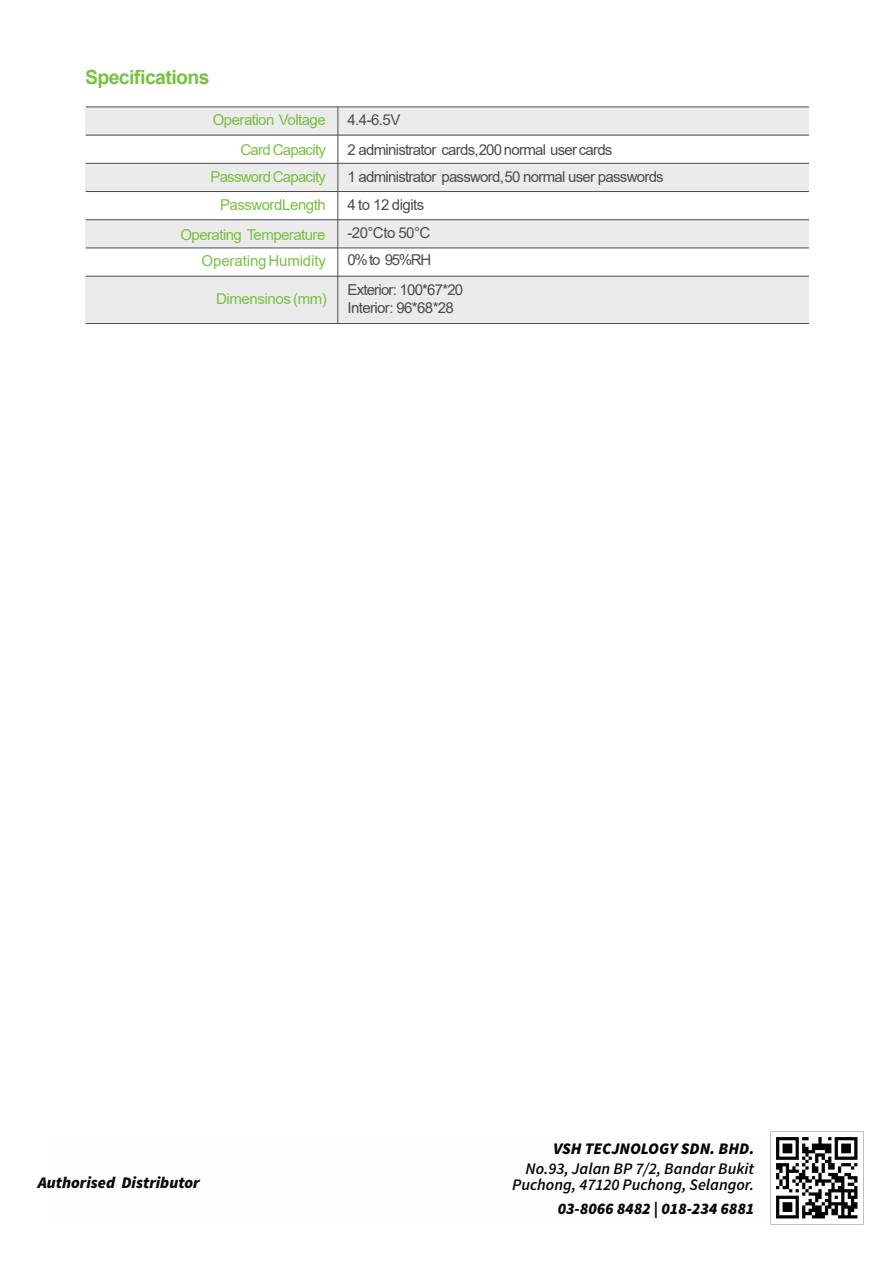
<style>
.page{position:relative;width:894px;height:1263px;background:#fff}
.page>*{position:absolute;margin:0;border:0;box-sizing:border-box;transform-origin:0 0}
.t1{font:700 19.5px "Arial";letter-spacing:-.035em;color:#79c142}
.t2{font:italic 600 16.2px/16.2px "Source Sans Pro";color:#060403;text-align:right}
.t3{font:italic 900 16.2px "Source Sans Pro";color:#060403}
.t4{font:italic 900 16.2px "Source Sans Pro";color:#0d0706}
.t5{font:15px/30px "Arial";letter-spacing:-.05em;color:#494d51}
.t6{font:15px "Arial";letter-spacing:-.035em;color:#79c142}
.t7{font:15px "Arial";letter-spacing:-.01em;color:#79c142}
</style>
<div class="page">
<div style="left:85px;top:107px;width:723px;height:28px;background:#ebebeb"></div>
<div style="left:85px;top:163px;width:723px;height:29px;background:#ebebeb"></div>
<hr style="left:337px;top:107px;width:1px;height:85px;background:#494d51">
<div style="left:85px;top:220px;width:723px;height:28px;background:#ebebeb"></div>
<div style="left:85px;top:276px;width:723px;height:47px;background:#ebebeb"></div>
<hr style="left:337px;top:192px;width:1px;height:132px;background:#494d51">
<hr style="left:86px;top:276px;width:722px;height:1px;background:#494d51">
<hr style="left:86px;top:248px;width:722px;height:1px;background:#494d51">
<hr style="left:86px;top:323px;width:722px;height:1px;background:#494d51">
<hr style="left:86px;top:219px;width:722px;height:1px;background:#494d51">
<hr style="left:86px;top:191px;width:722px;height:1px;background:#494d51">
<hr style="left:86px;top:163px;width:722px;height:1px;background:#494d51">
<hr style="left:86px;top:135px;width:722px;height:1px;background:#494d51">
<hr style="left:86px;top:107px;width:722px;height:1px;background:#494d51">
<img style="left:770px;top:1131px;width:92px;height:94px">
<h1 class="t1" style="left:85px;top:69px;width:126px">Specifications</h1>
<p class="t6" style="left:213px;top:114px;width:114px">Operation Voltage</p>
<p class="t5" style="left:347px;top:106px;width:54px">4.4-6.5V</p>
<p class="t6" style="left:240px;top:144px;width:87px">Card Capacity</p>
<p class="t5" style="left:347px;top:136px;width:266px">2 administrator cards,200 normal usercards</p>
<p class="t6" style="left:210px;top:171px;width:117px">PasswordCapacity</p>
<p class="t5" style="left:347px;top:163px;width:318px">1 administrator password,50 normal user passwords</p>
<p class="t6" style="left:220px;top:199px;width:107px">PasswordLength</p>
<p class="t5" style="left:347px;top:191px;width:78px">4 to 12 digits</p>
<p class="t6" style="left:180px;top:229px;width:146px">Operating Temperature</p>
<p class="t5" style="left:347px;top:219px;width:84px">-20°Cto 50°C</p>
<p class="t7" style="left:201px;top:256px;width:126px">OperatingHumidity</p>
<p class="t6" style="left:216px;top:293px;width:112px">Dimensinos (mm)</p>
<p class="t5" style="left:347px;top:246px;width:117px">0% to 95%RH<br>Exterior: 100*67*20</p>
<p class="t5" style="left:347px;top:294px;width:108px">Interior: 96*68*28</p>
<p class="t4" style="left:38px;top:1176px;width:163px">Authorised Distributor</p>
<p class="t3" style="left:553px;top:1142px;width:203px">VSH TECJNOLOGY SDN. BHD.</p>
<p class="t2" style="left:512px;top:1161px;width:243px">No.93, Jalan BP 7/2, Bandar Bukit<br>Puchong, 47120 Puchong, Selangor.</p>
<p class="t3" style="left:557px;top:1201px;width:198px">03-8066 8482 | 018-234 6881</p>
</div>
